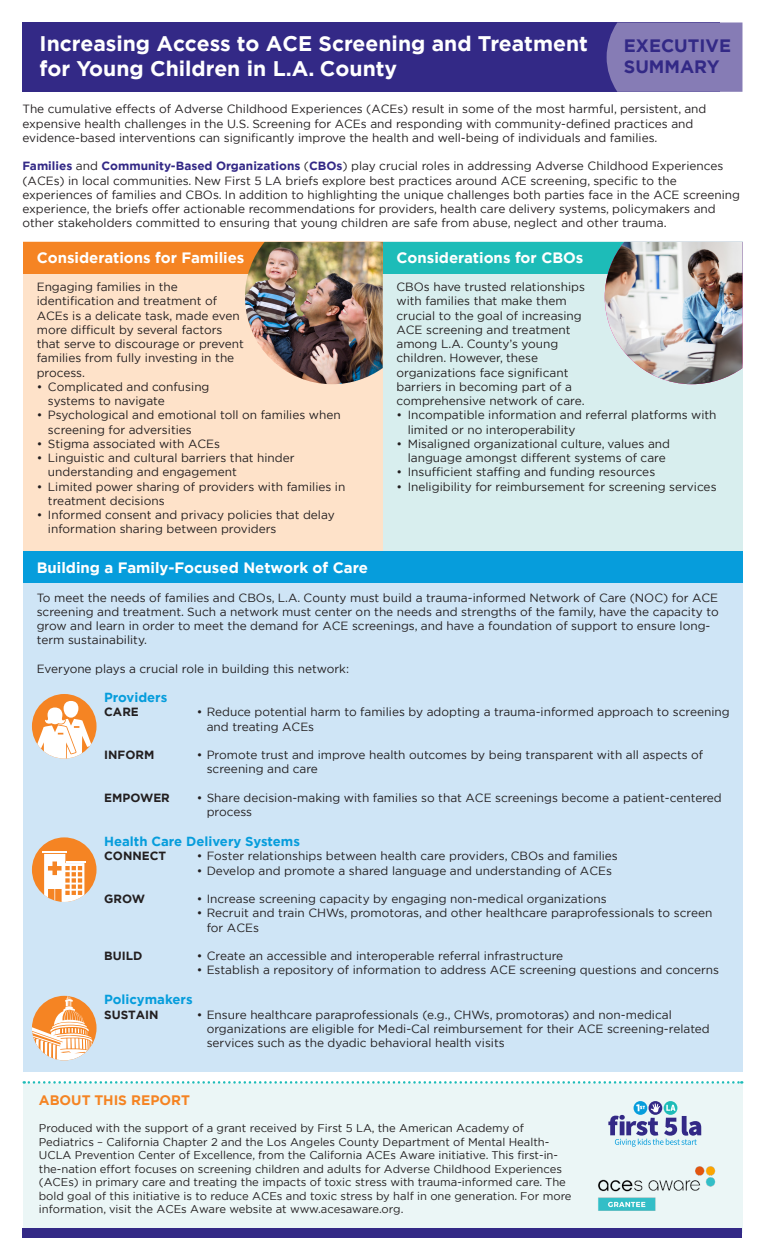
<style>
.page{position:relative;width:765px;height:1260px;background:#fff}
.page>*{position:absolute;margin:0;border:0;box-sizing:border-box;transform-origin:0 0}
.t1{font:700 21.12px "Gotham";color:#fff}
.t2{font:700 18px "Gotham";color:#332986}
.t3{font:700 15px "Gotham";color:#fff}
.t4{font:700 13.75px "Gotham";color:#f58423}
.t5{font:700 13.12px "Gotham";color:#069ddc}
.t6{font:11.88px/14.2px "Gotham";color:#231f20}
.t7{font:700 11.88px "Gotham";color:#231f20}
.t8{font:11.25px/13.5px "Gotham";color:#231f20}
.s1{font-weight:700;color:#332986}
</style>
<div class="page">
<div style="left:23px;top:242px;width:360px;height:325px;background:#fee2c9"></div>
<div style="left:383px;top:242px;width:359px;height:325px;background:#d8eeee"></div>
<div style="left:23px;top:551px;width:719px;height:521px;background:#cfe5f6"></div>
<div style="left:23px;top:242px;width:360px;height:31px;background:#f58423"></div>
<div style="left:23px;top:551px;width:719px;height:32px;background:#069ddc"></div>
<div style="left:383px;top:242px;width:359px;height:31px;background:#1dbcb8"></div>
<div style="left:23px;top:1083px;width:719px;height:150px;background:#ebf6f6"></div>
<div style="left:22px;top:22px;width:698px;height:70px;background:#332986"></div>
<div style="left:22px;top:1228px;width:720px;height:10px;background:#332986"></div>
<div style="left:607px;top:22px;width:135px;height:70px;background:#867cb5"></div>
<svg style="left:664px;top:1101px;width:13px;height:14px"></svg>
<svg style="left:649px;top:1101px;width:13px;height:14px"></svg>
<svg style="left:634px;top:1101px;width:13px;height:14px"></svg>
<svg style="left:608px;top:1103px;width:93px;height:44px"></svg>
<svg style="left:24px;top:1081px;width:718px;height:3px"></svg>
<img style="left:598px;top:1166px;width:118px;height:45px">
<svg style="left:32px;top:996px;width:65px;height:64px"></svg>
<svg style="left:32px;top:996px;width:61px;height:64px"></svg>
<div style="left:32px;top:837px;width:65px;height:65px;background:#f58423;border-radius:50%"></div>
<hr style="left:43px;top:851px;width:24px;height:2px;background:#fff">
<svg style="left:44px;top:854px;width:42px;height:48px"></svg>
<div style="left:32px;top:694px;width:65px;height:65px;background:#f58423;border-radius:50%"></div>
<div style="left:64px;top:701px;width:14px;height:17px;background:#fff;border-radius:7px"></div>
<svg style="left:34px;top:708px;width:58px;height:51px"></svg>
<img style="left:245px;top:242px;width:138px;height:142px">
<img style="left:605px;top:242px;width:137px;height:142px">
<p class="t1" style="left:40px;top:30px;width:550px">Increasing Access to ACE Screening and Treatment</p>
<p class="t1" style="left:40px;top:55px;width:359px">for Young Children in L.A. County</p>
<p class="t2" style="left:624px;top:34px;width:109px">EXECUTIVE</p>
<p class="t2" style="left:624px;top:55px;width:97px">SUMMARY</p>
<p class="t6" style="left:22px;top:102px;width:685px">The cumulative effects of Adverse Childhood Experiences (ACEs) result in some of the most harmful, persistent, and expensive health challenges in the U.S. Screening for ACEs and responding with community-defined practices and evidence-based interventions can significantly improve the health and well-being of individuals and families.</p>
<p class="t6" style="left:22px;top:159px;width:719px"><span class="s1">Families</span> and <span class="s1">Community-Based Organizations</span> (<span class="s1">CBOs</span>) play crucial roles in addressing Adverse Childhood Experiences (ACEs) in local communities. New First 5 LA briefs explore best practices around ACE screening, specific to the experiences of families and CBOs. In addition to highlighting the unique challenges both parties face in the ACE screening experience, the briefs offer actionable recommendations for providers, health care delivery systems, policymakers and other stakeholders committed to ensuring that young children are safe from abuse, neglect and other trauma.</p>
<p class="t3" style="left:37px;top:247px;width:209px">Considerations for Families</p>
<p class="t6" style="left:37px;top:280px;width:209px">Engaging families in the identification and treatment of<br>ACEs is a delicate task, made even more difficult by several factors that serve to discourage or prevent families from fully investing in the process.</p>
<p class="t6" style="left:48px;top:379px;width:163px;text-indent:-11px">• Complicated and confusing systems to navigate</p>
<p class="t6" style="left:48px;top:408px;width:294px;text-indent:-11px">• Psychological and emotional toll on families when screening for adversities</p>
<p class="t6" style="left:37px;top:436px;width:185px">• Stigma associated with ACEs</p>
<p class="t6" style="left:48px;top:451px;width:248px;text-indent:-11px">• Linguistic and cultural barriers that hinder understanding and engagement</p>
<p class="t6" style="left:48px;top:479px;width:299px;text-indent:-11px">• Limited power sharing of providers with families in treatment decisions</p>
<p class="t6" style="left:48px;top:508px;width:288px;text-indent:-11px">• Informed consent and privacy policies that delay information sharing between providers</p>
<p class="t3" style="left:396px;top:247px;width:189px">Considerations for CBOs</p>
<p class="t6" style="left:396px;top:280px;width:190px">CBOs have trusted relationships with families that make them crucial to the goal of increasing<br>ACE screening and treatment among L.A. County’s young children. However, these organizations face significant barriers in becoming part of a comprehensive network of care.</p>
<p class="t6" style="left:408px;top:408px;width:310px;text-indent:-11px">• Incompatible information and referral platforms with limited or no interoperability</p>
<p class="t6" style="left:396px;top:436px;width:275px;text-align:center">• Misaligned organizational culture, values and language amongst different systems of care</p>
<p class="t6" style="left:396px;top:465px;width:260px">• Insufficient staffing and funding resources</p>
<p class="t6" style="left:396px;top:479px;width:322px">• Ineligibility for reimbursement for screening services</p>
<p class="t3" style="left:37px;top:558px;width:333px">Building a Family-Focused Network of Care</p>
<p class="t6" style="left:37px;top:590px;width:684px">To meet the needs of families and CBOs, L.A. County must build a trauma-informed Network of Care (NOC) for ACE screening and treatment. Such a network must center on the needs and strengths of the family, have the capacity to grow and learn in order to meet the demand for ACE screenings, and have a foundation of support to ensure long&shy;term sustainability.</p>
<p class="t6" style="left:37px;top:661px;width:314px">Everyone plays a crucial role in building this network:</p>
<p class="t5" style="left:104px;top:689px;width:65px">Providers</p>
<p class="t7" style="left:104px;top:704px;width:36px">CARE</p>
<p class="t6" style="left:207px;top:705px;width:525px;text-indent:-10px">• Reduce potential harm to families by adopting a trauma-informed approach to screening and treating ACEs</p>
<p class="t7" style="left:104px;top:747px;width:52px">INFORM</p>
<p class="t6" style="left:207px;top:748px;width:498px;text-indent:-10px">• Promote trust and improve health outcomes by being transparent with all aspects of screening and care</p>
<p class="t7" style="left:104px;top:790px;width:67px">EMPOWER</p>
<p class="t6" style="left:207px;top:790px;width:517px;text-indent:-10px">• Share decision-making with families so that ACE screenings become a patient-centered process</p>
<p class="t5" style="left:104px;top:833px;width:197px">Health Care Delivery Systems</p>
<p class="t7" style="left:104px;top:848px;width:64px">CONNECT</p>
<p class="t6" style="left:197px;top:849px;width:423px">• Foster relationships between health care providers, CBOs and families</p>
<p class="t6" style="left:197px;top:863px;width:417px">• Develop and promote a shared language and understanding of ACEs</p>
<p class="t7" style="left:104px;top:891px;width:42px">GROW</p>
<p class="t6" style="left:197px;top:892px;width:411px">• Increase screening capacity by engaging non-medical organizations</p>
<p class="t6" style="left:207px;top:906px;width:507px;text-indent:-10px">• Recruit and train CHWs, promotoras, and other healthcare paraprofessionals to screen for ACEs</p>
<p class="t7" style="left:104px;top:948px;width:40px">BUILD</p>
<p class="t6" style="left:197px;top:949px;width:368px">• Create an accessible and interoperable referral infrastructure</p>
<p class="t6" style="left:197px;top:963px;width:524px">• Establish a repository of information to address ACE screening questions and concerns</p>
<p class="t5" style="left:104px;top:991px;width:90px">Policymakers</p>
<p class="t7" style="left:104px;top:1007px;width:56px">SUSTAIN</p>
<p class="t6" style="left:207px;top:1007px;width:505px;text-indent:-10px">• Ensure healthcare paraprofessionals (e.g., CHWs, promotoras) and non-medical organizations are eligible for Medi-Cal reimbursement for their ACE screening-related services such as the dyadic behavioral health visits</p>
<p class="t4" style="left:39px;top:1091px;width:153px">ABOUT THIS REPORT</p>
<p class="t8" style="left:39px;top:1121px;width:534px">Produced with the support of a grant received by First 5 LA, the American Academy of Pediatrics – California Chapter 2 and the Los Angeles County Department of Mental Health-UCLA Prevention Center of Excellence, from the California ACEs Aware initiative. This first-in&shy;the-nation effort focuses on screening children and adults for Adverse Childhood Experiences (ACEs) in primary care and treating the impacts of toxic stress with trauma-informed care. The bold goal of this initiative is to reduce ACEs and toxic stress by half in one generation. For more information, visit the ACEs Aware website at www.acesaware.org.</p>
</div>
